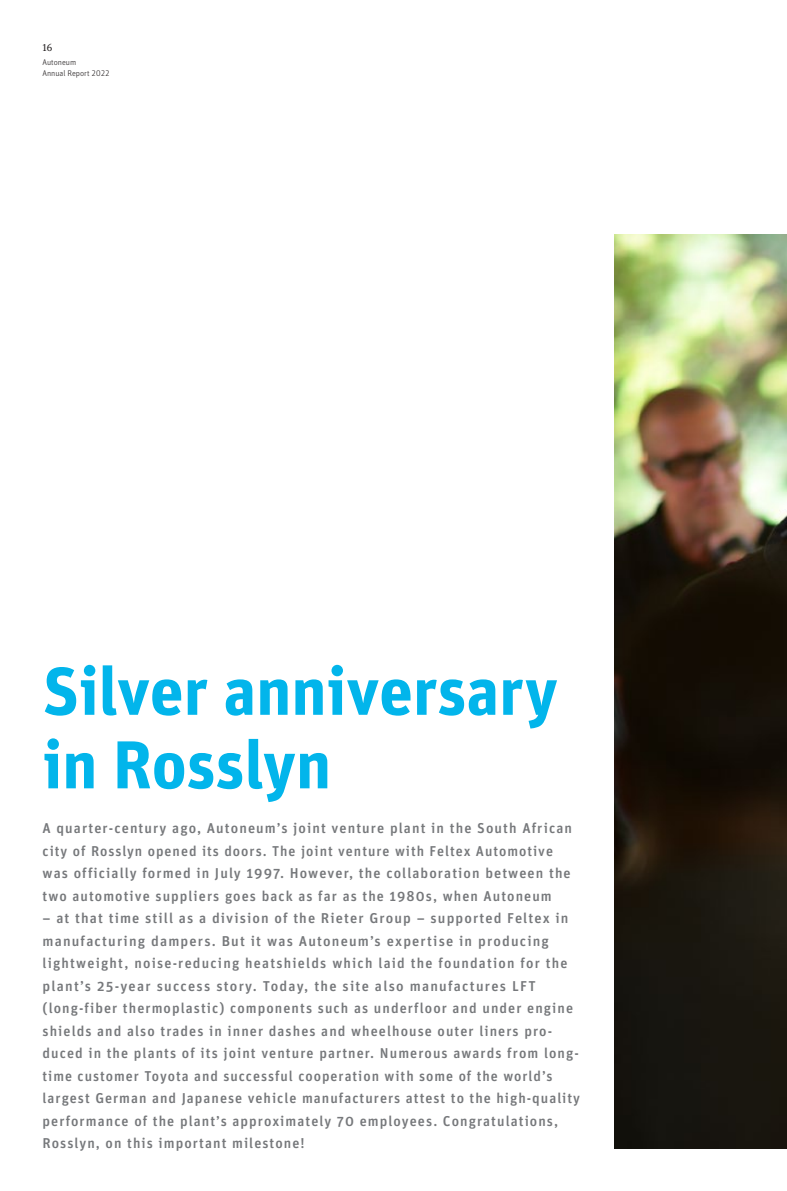
<style>
.page{position:relative;width:787px;height:1191px;background:#fff}
.page>*{position:absolute;margin:0;border:0;box-sizing:border-box;transform-origin:0 0}
.t1{font:700 67.5px/73.5px "Unit Pro";color:#02b5eb}
.t2{font:14.25px/22.5px "Autoneum Unit OT Medium";letter-spacing:.075em;color:#76787b}
.t3{font:10.5px "Meta Serif Pro";color:#231f20}
.t4{font:8.25px/10.5px "Autoneum Unit OT Light";color:#231f20}
</style>
<div class="page">
<img style="left:614px;top:235px;width:173px;height:913px">
<p class="t3" style="left:43px;top:39px;width:11px">16</p>
<p class="t4" style="left:43px;top:57px;width:69px">Autoneum<br>Annual Report 2022</p>
<h1 class="t1" style="left:43px;top:650px;width:517px">Silver anniversary in Rosslyn</h1>
<p class="t2" style="left:43px;top:817px;width:531px">A quarter-century ago, Autoneum’s joint venture plant in the South African city of Rosslyn opened its doors. The joint venture with Feltex Automotive was officially formed in July 1997. However, the collaboration between the two automotive suppliers goes back as far as the 1980s, when Autoneum</p>
<p class="t2" style="left:43px;top:907px;width:539px">– at that time still as a division of the Rieter Group – supported Feltex in manufacturing dampers. But it was Autoneum’s expertise in producing lightweight, noise-reducing heatshields which laid the foundation for the plant’s 25-year success story. Today, the site also manufactures LFT (long-fiber thermoplastic) components such as underfloor and under engine shields and also trades in inner dashes and wheelhouse outer liners pro&shy;duced in the plants of its joint venture partner. Numerous awards from long&shy;time customer Toyota and successful cooperation with some of the world’s largest German and Japanese vehicle manufacturers attest to the high-quality performance of the plant’s approximately 70 employees. Congratulations, Rosslyn, on this important milestone!</p>
</div>
